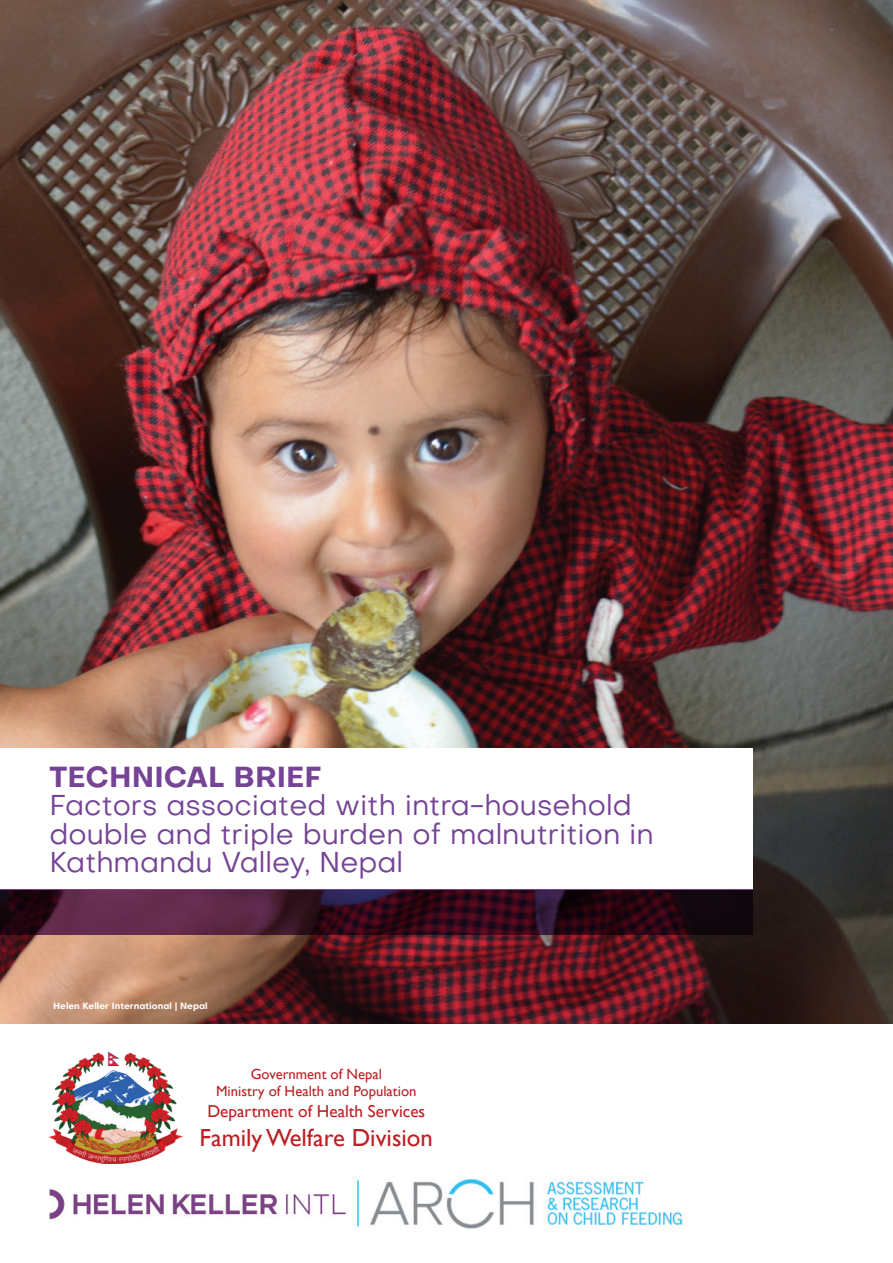
<style>
.page{position:relative;width:893px;height:1263px;background:#fff}
.page>*{position:absolute;margin:0;border:0;box-sizing:border-box;transform-origin:0 0}
.t1{font:28.5px/28.5px "Objective";color:#754495}
.t2{font:700 28.5px "Objective";color:#754495}
.t3{font:24.75px "Gill Sans";color:#bc2024}
.t4{font:17.25px "Gill Sans";color:#bc2024}
.t5{font:14.7px/17.2px "Gill Sans";color:#bc2024;text-align:center}
.t6{font:700 9px "Objective";color:#fff}
</style>
<div class="page">
<img style="left:0;top:0;width:893px;height:1024px">
<div style="left:0;top:748px;width:752px;height:141px;background:#fff"></div>
<svg style="left:0;top:889px;width:752px;height:46px"></svg>
<img style="left:49px;top:1179px;width:634px;height:50px">
<img style="left:49px;top:1051px;width:134px;height:112px">
<p class="t2" style="left:50px;top:756px;width:274px">TECHNICAL BRIEF</p>
<p class="t1" style="left:50px;top:791px;width:606px">Factors associated with intra-household double and triple burden of malnutrition in<br>Kathmandu Valley, Nepal</p>
<p class="t6" style="left:53px;top:999px;width:156px">Helen Keller International | Nepal</p>
<p class="t5" style="left:216px;top:1065px;width:202px">Government of Nepal<br>Ministry of Health and Population</p>
<p class="t4" style="left:207px;top:1101px;width:219px">Department of Health Services</p>
<p class="t3" style="left:200px;top:1123px;width:235px">Family Welfare Division</p>
</div>
